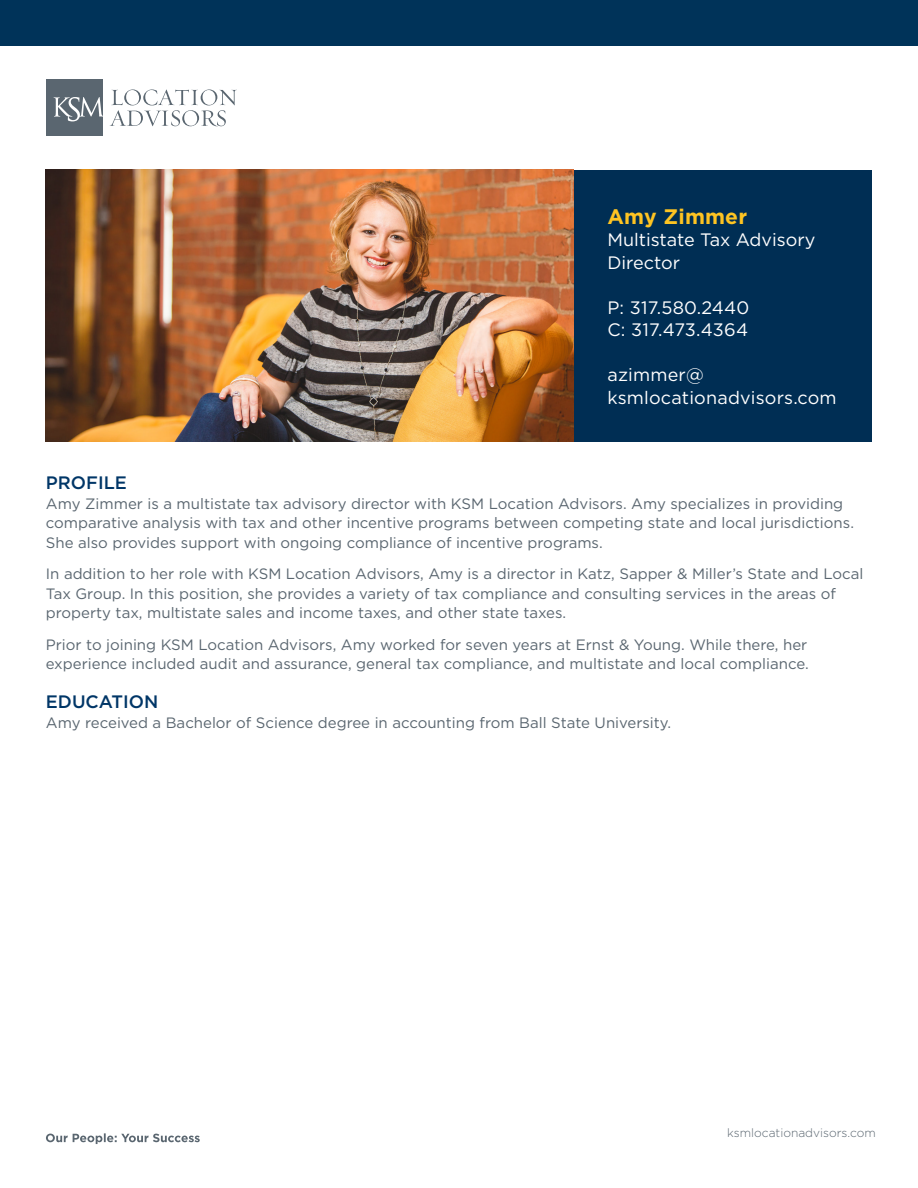
<style>
.page{position:relative;width:918px;height:1188px;background:#fff}
.page>*{position:absolute;margin:0;border:0;box-sizing:border-box;transform-origin:0 0}
.t1{font:700 21px "Gotham";letter-spacing:.01em;color:#fec422}
.t2{font:18px/22.5px "Gotham";letter-spacing:.01em;color:#fff}
.t3{font:500 18px "Gotham";color:#003667}
.t4{font:15px/19.5px "Gotham";color:#5a6670}
.t5{font:300 12px "Gotham";color:#5a6670}
</style>
<div class="page">
<div style="left:46px;top:80px;width:57px;height:56px;background:#5a6670"></div>
<svg style="left:54px;top:97px;width:49px;height:24px"></svg>
<svg style="left:110px;top:89px;width:127px;height:37px"></svg>
<div style="left:0;top:0;width:918px;height:46px;background:#003359"></div>
<svg style="left:46px;top:1133px;width:154px;height:11px"></svg>
<div style="left:574px;top:170px;width:298px;height:271px;background:#002e54"></div>
<img style="left:46px;top:170px;width:528px;height:271px">
<p class="t1" style="left:607px;top:203px;width:141px">Amy Zimmer</p>
<p class="t2" style="left:607px;top:228px;width:209px">Multistate Tax Advisory<br>Director</p>
<p class="t2" style="left:607px;top:296px;width:143px">P: 317.580.2440</p>
<p class="t2" style="left:607px;top:318px;width:142px">C: 317.473.4364</p>
<p class="t2" style="left:607px;top:363px;width:231px">azimmer@ ksmlocationadvisors.com</p>
<p class="t3" style="left:46px;top:471px;width:83px">PROFILE</p>
<p class="t4" style="left:46px;top:493px;width:810px">Amy Zimmer is a multistate tax advisory director with KSM Location Advisors. Amy specializes in providing comparative analysis with tax and other incentive programs between competing state and local jurisdictions.<br>She also provides support with ongoing compliance of incentive programs.</p>
<p class="t4" style="left:46px;top:564px;width:819px">In addition to her role with KSM Location Advisors, Amy is a director in Katz, Sapper &amp; Miller’s State and Local<br>Tax Group. In this position, she provides a variety of tax compliance and consulting services in the areas of property tax, multistate sales and income taxes, and other state taxes.</p>
<p class="t4" style="left:46px;top:634px;width:764px">Prior to joining KSM Location Advisors, Amy worked for seven years at Ernst &amp; Young. While there, her experience included audit and assurance, general tax compliance, and multistate and local compliance.</p>
<p class="t3" style="left:46px;top:690px;width:114px">EDUCATION</p>
<p class="t4" style="left:46px;top:712px;width:627px">Amy received a Bachelor of Science degree in accounting from Ball State University.</p>
<p class="t5" style="left:727px;top:1125px;width:150px">ksmlocationadvisors.com</p>
</div>
